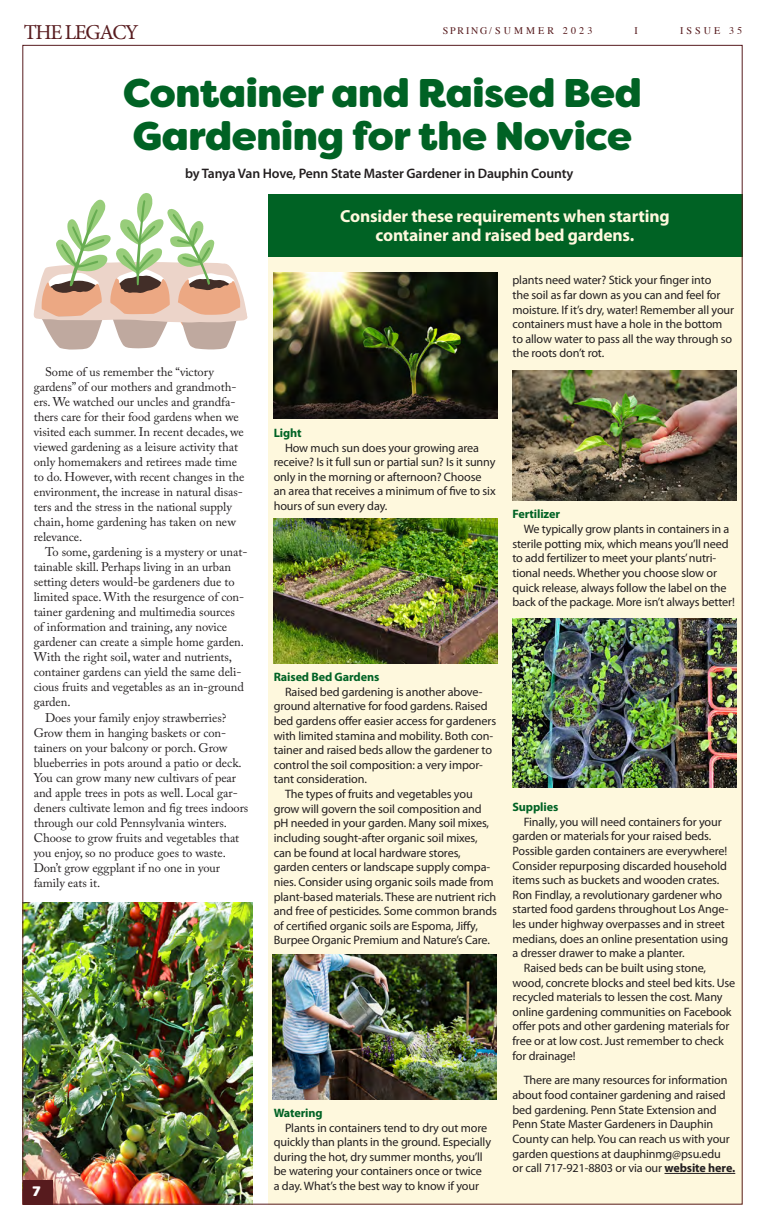
<style>
.page{position:relative;width:765px;height:1227px;background:#fff}
.page>*{position:absolute;margin:0;border:0;box-sizing:border-box;transform-origin:0 0}
.Body_copy{font:800 40px "Filson Soft";letter-spacing:-.01em;color:#006224}
.t1{font:21.25px "Minion Pro";letter-spacing:-.06em;color:#571b1e}
.Body_copy-2{font:700 17.5px "Myriad Pro";letter-spacing:-.01em;color:#fef8dd}
.t2{font:600 13.75px "Myriad Pro";letter-spacing:-.01em;color:#231f20}
.Body_copy-3{font:800 13.75px "Filson Soft";color:#fff}
.Body_copy-4{font:12.5px/15px "Adobe Caslon Pro";letter-spacing:-.005em;color:#231f20}
.Body_copy-5{font:12.25px/14.6px "Myriad Pro";letter-spacing:-.01em;color:#231f20}
.Body_copy-6{font:700 12.25px "Myriad Pro";letter-spacing:-.01em;color:#006224}
.t3{font:10.12px "Times";letter-spacing:.3em;color:#571b1e}
.s1{font-size:10px}
.s2{font-weight:700}
</style>
<div class="page">
<div style="left:268px;top:229px;width:474px;height:975px;background:#fef8dd"></div>
<div style="left:268px;top:195px;width:474px;height:62px;background:#006224"></div>
<img style="left:273px;top:518px;width:224px;height:145px">
<hr style="left:665px;top:1172px;width:70px;height:1px;background:#231f20">
<svg style="left:34px;top:193px;width:213px;height:156px"></svg>
<img style="left:273px;top:272px;width:224px;height:146px">
<img style="left:273px;top:954px;width:224px;height:145px">
<img style="left:513px;top:370px;width:224px;height:130px">
<img style="left:513px;top:618px;width:224px;height:169px">
<img style="left:24px;top:902px;width:228px;height:300px">
<div style="left:23px;top:1179px;width:29px;height:25px;background:#571b1e"></div>
<p class="t1" style="left:24px;top:18px;width:116px">THE LEGACY</p>
<p class="t3" style="left:443px;top:21px;width:151px"><span class="s1">SPRING</span>/SUMMER 2023</p>
<p class="t3" style="left:635px;top:21px;width:5px">I</p>
<p class="t3" style="left:680px;top:21px;width:64px">ISSUE 35</p>
<p class="Body_copy" style="left:123px;top:67px;width:520px">Container and Raised Bed</p>
<p class="Body_copy" style="left:133px;top:110px;width:501px">Gardening for the Novice</p>
<p class="t2" style="left:185px;top:165px;width:390px">by Tanya Van Hove, Penn State Master Gardener in Dauphin County</p>
<p class="Body_copy-4" style="left:34px;top:364px;width:212px;text-indent:11px">Some of us remember the “victory gardens” of our mothers and grandmoth&shy;ers. We watched our uncles and grandfa&shy;thers care for their food gardens when we visited each summer. In recent decades, we viewed gardening as a leisure activity that only homemakers and retirees made time to do. However, with recent changes in the environment, the increase in natural disas&shy;ters and the stress in the national supply chain, home gardening has taken on new relevance.</p>
<p class="Body_copy-4" style="left:34px;top:544px;width:215px;text-indent:11px">To some, gardening is a mystery or unat&shy;tainable skill. Perhaps living in an urban setting deters would-be gardeners due to limited space. With the resurgence of con&shy;tainer gardening and multimedia sources of information and training, any novice gardener can create a simple home garden.<br>With the right soil, water and nutrients, container gardens can yield the same deli&shy;cious fruits and vegetables as an in-ground garden.</p>
<p class="Body_copy-4" style="left:34px;top:709px;width:216px;text-indent:11px">Does your family enjoy strawberries?<br>Grow them in hanging baskets or con&shy;tainers on your balcony or porch. Grow blueberries in pots around a patio or deck.<br>You can grow many new cultivars of pear and apple trees in pots as well. Local gar&shy;deners cultivate lemon and fig trees indoors through our cold Pennsylvania winters.<br>Choose to grow fruits and vegetables that you enjoy, so no produce goes to waste.<br>Don’t grow eggplant if no one in your family eats it.</p>
<p class="Body_copy-3" style="left:32px;top:1182px;width:10px">7</p>
<p class="Body_copy-2" style="left:340px;top:205px;width:331px">Consider these requirements when starting</p>
<p class="Body_copy-2" style="left:376px;top:223px;width:260px">container and raised bed gardens.</p>
<p class="Body_copy-5" style="left:513px;top:273px;width:223px">plants need water? Stick your finger into<br>the soil as far down as you can and feel for moisture. If it’s dry, water! Remember all your containers must have a hole in the bottom to allow water to pass all the way through so the roots don’t rot.</p>
<p class="Body_copy-6" style="left:274px;top:425px;width:29px">Light</p>
<p class="Body_copy-5" style="left:274px;top:440px;width:223px;text-indent:11px">How much sun does your growing area receive? Is it full sun or partial sun? Is it sunny only in the morning or afternoon? Choose an area that receives a minimum of five to six hours of sun every day.</p>
<p class="Body_copy-6" style="left:513px;top:506px;width:49px">Fertilizer</p>
<p class="Body_copy-5" style="left:513px;top:521px;width:224px;text-indent:11px">We typically grow plants in containers in a sterile potting mix, which means you’ll need to add fertilizer to meet your plants’ nutri&shy;tional needs. Whether you choose slow or quick release, always follow the label on the back of the package. More isn’t always better!</p>
<p class="Body_copy-6" style="left:274px;top:669px;width:107px">Raised Bed Gardens</p>
<p class="Body_copy-5" style="left:274px;top:684px;width:224px;text-indent:11px">Raised bed gardening is another above&shy;ground alternative for food gardens. Raised bed gardens offer easier access for gardeners with limited stamina and mobility. Both con&shy;tainer and raised beds allow the gardener to control the soil composition: a very impor&shy;tant consideration.</p>
<p class="Body_copy-5" style="left:274px;top:786px;width:225px;text-indent:11px">The types of fruits and vegetables you grow will govern the soil composition and pH needed in your garden. Many soil mixes, including sought-after organic soil mixes, can be found at local hardware stores, garden centers or landscape supply compa&shy;nies. Consider using organic soils made from plant-based materials. These are nutrient rich and free of pesticides. Some common brands of certified organic soils are Espoma, Jiffy, Burpee Organic Premium and Nature’s Care.</p>
<p class="Body_copy-6" style="left:274px;top:1104px;width:50px">Watering</p>
<p class="Body_copy-5" style="left:274px;top:1119px;width:219px;text-indent:11px">Plants in containers tend to dry out more quickly than plants in the ground. Especially during the hot, dry summer months, you’ll be watering your containers once or twice<br>a day. What’s the best way to know if your</p>
<p class="Body_copy-6" style="left:513px;top:798px;width:47px">Supplies</p>
<p class="Body_copy-5" style="left:513px;top:814px;width:218px;text-indent:11px">Finally, you will need containers for your garden or materials for your raised beds.<br>Possible garden containers are everywhere!<br>Consider repurposing discarded household items such as buckets and wooden crates.<br>Ron Findlay, a revolutionary gardener who started food gardens throughout Los Ange&shy;les under highway overpasses and in street medians, does an online presentation using a dresser drawer to make a planter.</p>
<p class="Body_copy-5" style="left:513px;top:960px;width:224px;text-indent:11px">Raised beds can be built using stone, wood, concrete blocks and steel bed kits. Use recycled materials to lessen the cost. Many online gardening communities on Facebook offer pots and other gardening materials for free or at low cost. Just remember to check for drainage!</p>
<p class="Body_copy-5" style="left:513px;top:1072px;width:224px;text-indent:11px">There are many resources for information about food container gardening and raised bed gardening. Penn State Extension and Penn State Master Gardeners in Dauphin County can help. You can reach us with your garden questions at dauphinmg@psu.edu<br>or call 717-921-8803 or via our <span class="s2">website here.</span></p>
</div>
